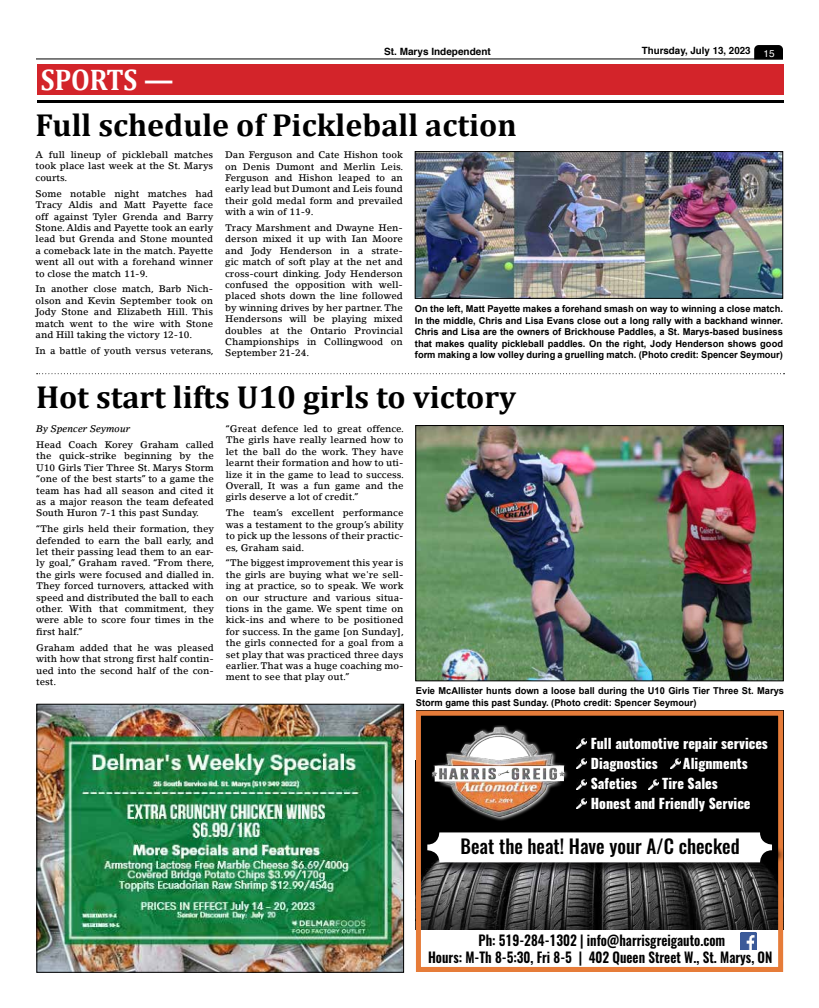
<style>
.page{position:relative;width:819px;height:1008px;background:#fff}
.page>*{position:absolute;margin:0;border:0;box-sizing:border-box;transform-origin:0 0}
.t1{font:700 32px "Cambria";color:#000}
.t2{font:700 30px "Cambria";letter-spacing:-.005em;color:#fff;scale:.9 1}
.t3{font:500 19.2px "Oswald";color:#000}
.t4{font:600 14.1px/16.9px "Oswald";color:#000;text-align:center;scale:.93 1}
.t5{font:800 13.7px/20.1px "Oswald";color:#fff}
.t6{font:700 10px "Helvetica";color:#000}
.t7{font:10px "Helvetica";color:#fff}
.t8{font:500 9.5px/11.4px "Lino Letter Std";color:#000;text-align:justify}
.t9{font:700 9.5px/11.4px "Arial";color:#000;text-align:justify}
.t10{font:italic 500 9.5px "Lino Letter Std";color:#000}
</style>
<div class="page">
<hr style="left:36px;top:58px;width:747px;height:1px;background:#000">
<svg style="left:754px;top:45px;width:29px;height:14px"></svg>
<div style="left:37px;top:64px;width:747px;height:31px;background:#d3242a"></div>
<hr style="left:37px;top:100px;width:747px;height:3px;background:#000">
<img style="left:417px;top:153px;width:364px;height:144px">
<div style="left:415px;top:151px;width:368px;height:148px;border:1px solid #000"></div>
<img style="left:418px;top:427px;width:364px;height:252px">
<div style="left:416px;top:425px;width:368px;height:256px;border:1px solid #000"></div>
<svg style="left:37px;top:373px;width:748px;height:1px"></svg>
<img style="left:422px;top:792px;width:355px;height:138px">
<svg style="left:576px;top:799px;width:10px;height:10px"></svg>
<img style="left:741px;top:933px;width:16px;height:16px">
<div style="left:416px;top:711px;width:367px;height:261px;border:5px solid #e67c39"></div>
<div style="left:429px;top:834px;width:354px;height:41px;background:#000;opacity:.75"></div>
<div style="left:427px;top:832px;width:345px;height:30px;background:#fff;border-radius:12px"></div>
<svg style="left:416px;top:711px;width:367px;height:81px;background:#1e1109"></svg>
<svg style="left:431px;top:725px;width:137px;height:96px"></svg>
<img style="left:432px;top:727px;width:132px;height:89px">
<img style="left:39px;top:706px;width:363px;height:265px">
<div style="left:37px;top:704px;width:367px;height:269px;border:1px solid #000"></div>
<h2 class="t2" style="left:41px;top:59px;width:149px">SPORTS —</h2>
<p class="t6" style="left:384px;top:43px;width:108px">St. Marys Independent</p>
<p class="t6" style="left:642px;top:43px;width:110px">Thursday, July 13, 2023</p>
<p class="t7" style="left:764px;top:46px;width:13px">15</p>
<h1 class="t1" style="left:35px;top:103px;width:483px">Full schedule of Pickleball action</h1>
<p class="t8" style="left:36px;top:149px;width:179px">A full lineup of pickleball matches took place last week at the St. Marys courts.</p>
<p class="t8" style="left:36px;top:188px;width:179px">Some notable night matches had Tracy Aldis and Matt Payette face off against Tyler Grenda and Barry Stone. Aldis and Payette took an early lead but Grenda and Stone mounted a comeback late in the match. Payette went all out with a forehand winner to close the match 11-9.</p>
<p class="t8" style="left:36px;top:283px;width:179px">In another close match, Barb Nich&shy;olson and Kevin September took on Jody Stone and Elizabeth Hill. This match went to the wire with Stone and Hill taking the victory 12-10.</p>
<p class="t8" style="left:36px;top:345px;width:180px">In a battle of youth versus veterans,</p>
<p class="t8" style="left:225px;top:149px;width:180px">Dan Ferguson and Cate Hishon took on Denis Dumont and Merlin Leis.<br>Ferguson and Hishon leaped to an early lead but Dumont and Leis found their gold medal form and prevailed with a win of 11-9.</p>
<p class="t8" style="left:225px;top:222px;width:179px">Tracy Marshment and Dwayne Hen&shy;derson mixed it up with Ian Moore and Jody Henderson in a strate&shy;gic match of soft play at the net and cross-court dinking. Jody Henderson confused the opposition with well&shy;placed shots down the line followed by winning drives by her partner. The Hendersons will be playing mixed doubles at the Ontario Provincial Championships in Collingwood on September 21-24.</p>
<p class="t9" style="left:415px;top:304px;width:370px">On the left, Matt Payette makes a forehand smash on way to winning a close match.<br>In the middle, Chris and Lisa Evans close out a long rally with a backhand winner.<br>Chris and Lisa are the owners of Brickhouse Paddles, a St. Marys-based business that makes quality pickleball paddles. On the right, Jody Henderson shows good form making a low volley during a gruelling match. (Photo credit: Spencer Seymour)</p>
<h1 class="t1" style="left:36px;top:375px;width:482px">Hot start lifts U10 girls to victory</h1>
<p class="t10" style="left:36px;top:423px;width:96px">By Spencer Seymour</p>
<p class="t8" style="left:36px;top:439px;width:179px">Head Coach Korey Graham called the quick-strike beginning by the U10 Girls Tier Three St. Marys Storm “one of the best starts” to a game the team has had all season and cited it as a major reason the team defeated South Huron 7-1 this past Sunday.</p>
<p class="t8" style="left:36px;top:523px;width:180px">“The girls held their formation, they defended to earn the ball early, and let their passing lead them to an ear&shy;ly goal,” Graham raved. “From there, the girls were focused and dialled in.<br>They forced turnovers, attacked with speed and distributed the ball to each other. With that commitment, they were able to score four times in the first half.”</p>
<p class="t8" style="left:36px;top:642px;width:179px">Graham added that he was pleased with how that strong first half contin&shy;ued into the second half of the con&shy;test.</p>
<p class="t8" style="left:226px;top:423px;width:180px">“Great defence led to great offence.<br>The girls have really learned how to let the ball do the work. They have learnt their formation and how to uti&shy;lize it in the game to lead to success.<br>Overall, It was a fun game and the girls deserve a lot of credit.”</p>
<p class="t8" style="left:226px;top:507px;width:179px">The team’s excellent performance was a testament to the group’s ability to pick up the lessons of their practic&shy;es, Graham said.</p>
<p class="t8" style="left:226px;top:557px;width:180px">“The biggest improvement this year is the girls are buying what we're sell&shy;ing at practice, so to speak. We work on our structure and various situa&shy;tions in the game. We spent time on kick-ins and where to be positioned for success. In the game [on Sunday], the girls connected for a goal from a set play that was practiced three days earlier. That was a huge coaching mo&shy;ment to see that play out.”</p>
<p class="t9" style="left:416px;top:685px;width:370px">Evie McAllister hunts down a loose ball during the U10 Girls Tier Three St. Marys<br>Storm game this past Sunday. (Photo credit: Spencer Seymour)</p>
<h3 class="t5" style="left:591px;top:734px;width:179px">Full automotive repair services<br>Diagnostics</h3>
<h3 class="t5" style="left:683px;top:754px;width:66px">Alignments</h3>
<h3 class="t5" style="left:591px;top:774px;width:161px;text-indent:71px">Tire Sales<br>Honest and Friendly Service</h3>
<h3 class="t3" style="left:461px;top:836px;width:281px">Beat the heat! Have your A/C checked</h3>
<h3 class="t5" style="left:591px;top:774px;width:48px">Safeties</h3>
<h3 class="t4" style="left:428px;top:932px;width:372px">Ph: 519-284-1302 | info@harrisgreigauto.com<br>Hours: M-Th 8-5:30, Fri 8-5 | 402 Queen Street W., St. Marys, ON</h3>
</div>
